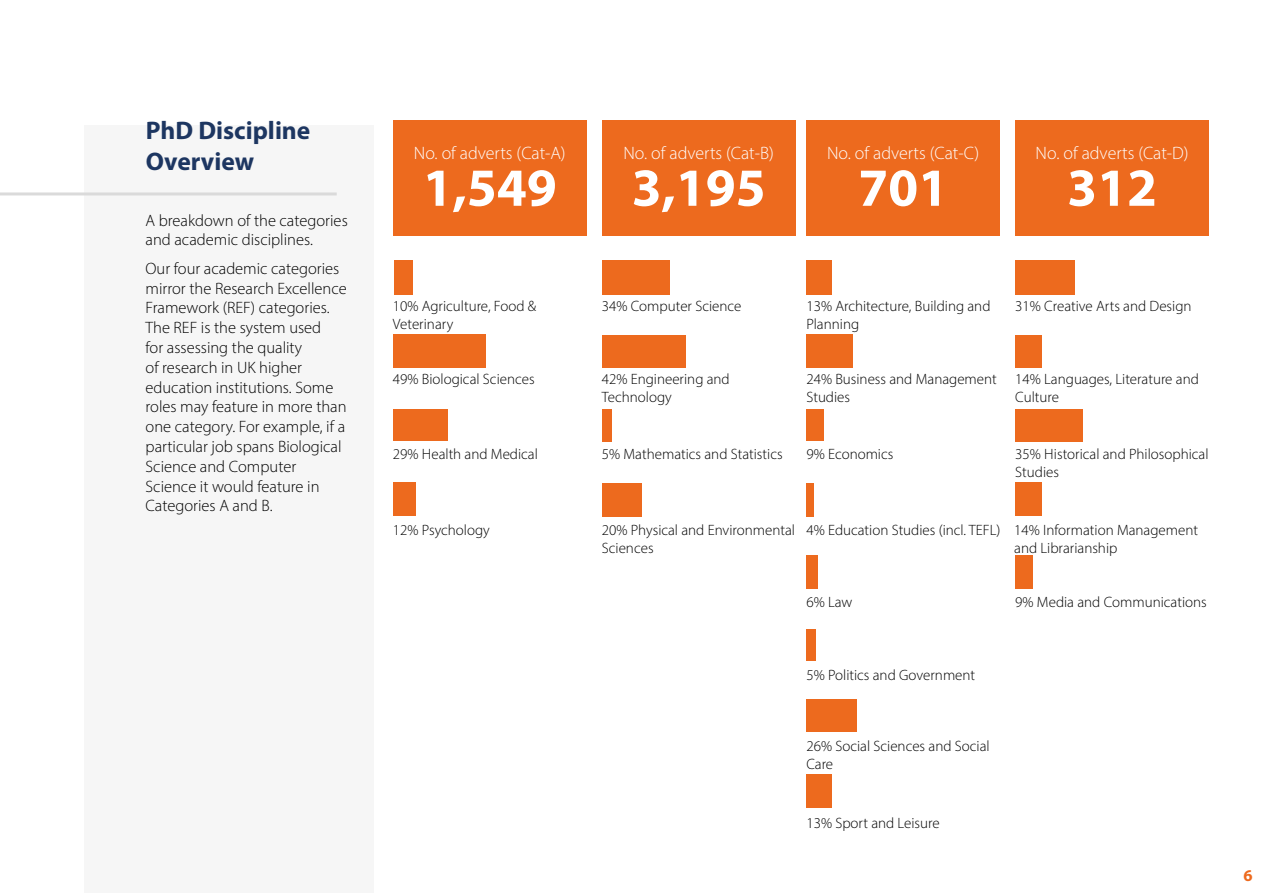
<style>
.page{position:relative;width:1263px;height:893px;background:#fff}
.page>*{position:absolute;margin:0;border:0;box-sizing:border-box;transform-origin:0 0}
.t1{font:700 54px "Myriad Pro";color:#fff}
.t2{font:700 25.5px/30.6px "Myriad Pro";color:#1d3661}
.t3{font:300 18px "Myriad Pro";color:#fff}
.t4{font:300 16.5px/19.8px "Myriad Pro";color:#000}
.t5{font:700 16.5px "Myriad Pro";color:#ed6a1e}
.t6{font:300 15px/18px "Myriad Pro";color:#000}
</style>
<div class="page">
<div style="left:85px;top:125px;width:289px;height:768px;background:#f6f6f6"></div>
<hr style="left:0;top:192px;width:337px;height:3px;background:#dadada">
<div style="left:393px;top:120px;width:194px;height:115px;background:#ed6a1e"></div>
<div style="left:602px;top:120px;width:193px;height:115px;background:#ed6a1e"></div>
<div style="left:806px;top:120px;width:194px;height:115px;background:#ed6a1e"></div>
<div style="left:1015px;top:120px;width:194px;height:115px;background:#ed6a1e"></div>
<div style="left:394px;top:482px;width:22px;height:34px;background:#ed6a1e"></div>
<div style="left:394px;top:409px;width:54px;height:32px;background:#ed6a1e"></div>
<div style="left:394px;top:334px;width:92px;height:34px;background:#ed6a1e"></div>
<div style="left:394px;top:260px;width:18px;height:35px;background:#ed6a1e"></div>
<div style="left:602px;top:483px;width:40px;height:33px;background:#ed6a1e"></div>
<div style="left:602px;top:409px;width:10px;height:32px;background:#ed6a1e"></div>
<div style="left:602px;top:335px;width:83px;height:33px;background:#ed6a1e"></div>
<div style="left:602px;top:260px;width:68px;height:35px;background:#ed6a1e"></div>
<div style="left:806px;top:774px;width:25px;height:34px;background:#ed6a1e"></div>
<div style="left:806px;top:700px;width:50px;height:32px;background:#ed6a1e"></div>
<div style="left:806px;top:629px;width:10px;height:31px;background:#ed6a1e"></div>
<div style="left:806px;top:555px;width:12px;height:34px;background:#ed6a1e"></div>
<div style="left:806px;top:483px;width:8px;height:33px;background:#ed6a1e"></div>
<div style="left:806px;top:409px;width:17px;height:32px;background:#ed6a1e"></div>
<div style="left:806px;top:334px;width:47px;height:34px;background:#ed6a1e"></div>
<div style="left:806px;top:260px;width:25px;height:35px;background:#ed6a1e"></div>
<div style="left:1015px;top:555px;width:17px;height:34px;background:#ed6a1e"></div>
<div style="left:1015px;top:483px;width:27px;height:33px;background:#ed6a1e"></div>
<div style="left:1015px;top:409px;width:67px;height:32px;background:#ed6a1e"></div>
<div style="left:1015px;top:335px;width:27px;height:33px;background:#ed6a1e"></div>
<div style="left:1015px;top:260px;width:60px;height:35px;background:#ed6a1e"></div>
<h2 class="t2" style="left:146px;top:115px;width:166px">PhD Discipline<br>Overview</h2>
<p class="t4" style="left:146px;top:210px;width:204px">A breakdown of the categories and academic disciplines.</p>
<p class="t4" style="left:146px;top:258px;width:203px">Our four academic categories mirror the Research Excellence<br>Framework (REF) categories.<br>The REF is the system used<br>for assessing the quality<br>of research in UK higher education institutions. Some roles may feature in more than one category. For example, if a particular job spans Biological<br>Science and Computer<br>Science it would feature in<br>Categories A and B.</p>
<p class="t3" style="left:414px;top:142px;width:153px">No. of adverts (Cat-A)</p>
<h1 class="t1" style="left:423px;top:152px;width:135px">1,549</h1>
<p class="t3" style="left:623px;top:142px;width:152px">No. of adverts (Cat-B)</p>
<h1 class="t1" style="left:632px;top:152px;width:135px">3,195</h1>
<p class="t3" style="left:827px;top:142px;width:154px">No. of adverts (Cat-C)</p>
<h1 class="t1" style="left:858px;top:152px;width:91px">701</h1>
<p class="t3" style="left:1036px;top:142px;width:154px">No. of adverts (Cat-D)</p>
<h1 class="t1" style="left:1067px;top:152px;width:91px">312</h1>
<p class="t6" style="left:393px;top:296px;width:145px">10% Agriculture, Food &amp;<br>Veterinary</p>
<p class="t6" style="left:602px;top:296px;width:141px">34% Computer Science</p>
<p class="t6" style="left:806px;top:296px;width:186px">13% Architecture, Building and<br>Planning</p>
<p class="t6" style="left:1015px;top:297px;width:178px">31% Creative Arts and Design</p>
<p class="t6" style="left:393px;top:370px;width:143px">49% Biological Sciences</p>
<p class="t6" style="left:602px;top:370px;width:129px">42% Engineering and<br>Technology</p>
<p class="t6" style="left:806px;top:370px;width:192px">24% Business and Management<br>Studies</p>
<p class="t6" style="left:1015px;top:370px;width:185px">14% Languages, Literature and<br>Culture</p>
<p class="t6" style="left:393px;top:445px;width:146px">29% Health and Medical</p>
<p class="t6" style="left:602px;top:445px;width:182px">5% Mathematics and Statistics</p>
<p class="t6" style="left:806px;top:445px;width:88px">9% Economics</p>
<p class="t6" style="left:1015px;top:445px;width:195px">35% Historical and Philosophical<br>Studies</p>
<p class="t6" style="left:393px;top:521px;width:98px">12% Psychology</p>
<p class="t6" style="left:602px;top:521px;width:195px">20% Physical and Environmental<br>Sciences</p>
<p class="t6" style="left:806px;top:521px;width:196px">4% Education Studies (incl. TEFL)</p>
<p class="t6" style="left:1014px;top:521px;width:185px">14% Information Management and Librarianship</p>
<p class="t6" style="left:806px;top:593px;width:47px">6% Law</p>
<p class="t6" style="left:1015px;top:593px;width:193px">9% Media and Communications</p>
<p class="t6" style="left:806px;top:665px;width:170px">5% Politics and Government</p>
<p class="t6" style="left:806px;top:737px;width:185px">26% Social Sciences and Social<br>Care</p>
<p class="t6" style="left:806px;top:814px;width:135px">13% Sport and Leisure</p>
<p class="t5" style="left:1243px;top:865px;width:11px">6</p>
</div>
